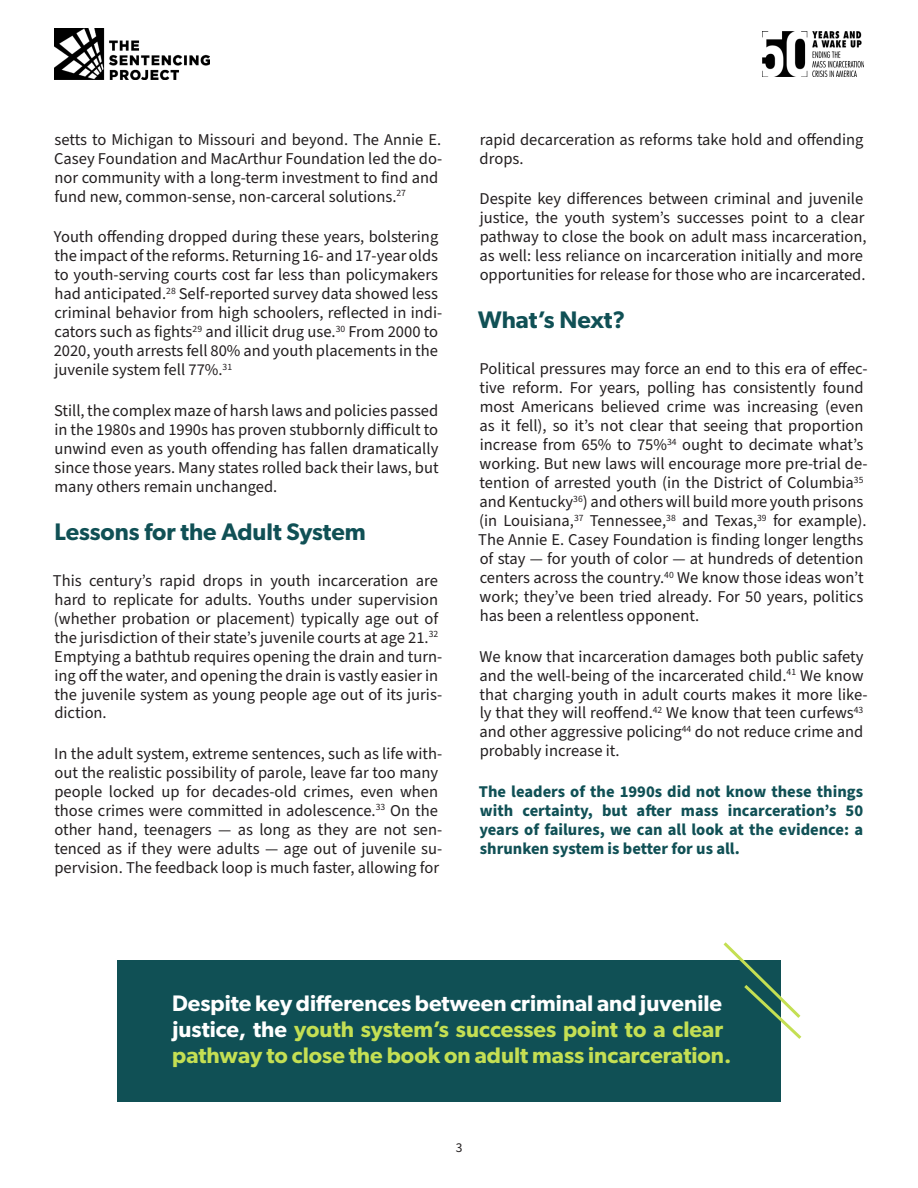
<style>
.page{position:relative;width:918px;height:1188px;background:#fff}
.page>*{position:absolute;margin:0;border:0;box-sizing:border-box;transform-origin:0 0}
.Heading_1{font:600 24px "Gibson";color:#105055}
.t1{font:600 22.5px/25.8px "Gibson";color:#c4df53}
.t2{font:16.5px/18.9px "Source Sans Pro";color:#231f20}
.t3{font:700 16.5px/18.9px "Source Sans Pro";color:#105055;text-align:justify}
.t4{font:13.5px "Source Sans Pro";color:#231f20}
.s1{color:#fff}
</style>
<div class="page">
<img style="left:54px;top:29px;width:156px;height:50px">
<img style="left:763px;top:32px;width:100px;height:44px">
<div style="left:118px;top:961px;width:663px;height:141px;background:#105055"></div>
<svg style="left:720px;top:942px;width:82px;height:97px"></svg>
<p class="t2" style="left:54px;top:130px;width:390px">setts to Michigan to Missouri and beyond. The Annie E.<br>Casey Foundation and MacArthur Foundation led the do&shy;nor community with a long-term investment to find and fund new, common-sense, non-carceral solutions.<sup>27</sup></p>
<p class="t2" style="left:54px;top:228px;width:390px">Youth offending dropped during these years, bolstering the impact of the reforms. Returning 16- and 17-year olds to youth-serving courts cost far less than policymakers had anticipated.<sup>28</sup> Self-reported survey data showed less criminal behavior from high schoolers, reflected in indi&shy;cators such as fights<sup>29</sup> and illicit drug use.<sup>30</sup> From 2000 to 2020, youth arrests fell 80% and youth placements in the juvenile system fell 77%.<sup>31</sup></p>
<p class="t2" style="left:54px;top:401px;width:386px;text-align:justify">Still, the complex maze of harsh laws and policies passed in the 1980s and 1990s has proven stubbornly difficult to unwind even as youth offending has fallen dramatically since those years. Many states rolled back their laws, but many others remain unchanged.</p>
<p class="Heading_1" style="left:54px;top:517px;width:313px">Lessons for the Adult System</p>
<p class="t2" style="left:53px;top:571px;width:391px">This century’s rapid drops in youth incarceration are hard to replicate for adults. Youths under supervision (whether probation or placement) typically age out of the jurisdiction of their state’s juvenile courts at age 21.<sup>32<br></sup>Emptying a bathtub requires opening the drain and turn&shy;ing off the water, and opening the drain is vastly easier in the juvenile system as young people age out of its juris&shy;diction.</p>
<p class="t2" style="left:54px;top:745px;width:389px">In the adult system, extreme sentences, such as life with&shy;out the realistic possibility of parole, leave far too many people locked up for decades-old crimes, even when those crimes were committed in adolescence.<sup>33</sup> On the other hand, teenagers — as long as they are not sen&shy;tenced as if they were adults — age out of juvenile su&shy;pervision. The feedback loop is much faster, allowing for</p>
<p class="t2" style="left:480px;top:130px;width:385px">rapid decarceration as reforms take hold and offending drops.</p>
<p class="t2" style="left:480px;top:190px;width:389px">Despite key differences between criminal and juvenile justice, the youth system’s successes point to a clear pathway to close the book on adult mass incarceration, as well: less reliance on incarceration initially and more opportunities for release for those who are incarcerated.</p>
<p class="Heading_1" style="left:478px;top:306px;width:149px">What’s Next?</p>
<p class="t2" style="left:478px;top:360px;width:391px">Political pressures may force an end to this era of effec&shy;tive reform. For years, polling has consistently found most Americans believed crime was increasing (even as it fell), so it’s not clear that seeing that proportion increase from 65% to 75%<sup>34</sup> ought to decimate what’s working. But new laws will encourage more pre-trial de&shy;tention of arrested youth (in the District of Columbia<sup>35 </sup>and Kentucky<sup>36</sup>) and others will build more youth prisons (in Louisiana,<sup>37</sup> Tennessee,<sup>38</sup> and Texas,<sup>39</sup> for example).<br>The Annie E. Casey Foundation is finding longer lengths of stay — for youth of color — at hundreds of detention centers across the country.<sup>40</sup> We know those ideas won’t work; they’ve been tried already. For 50 years, politics has been a relentless opponent.</p>
<p class="t2" style="left:480px;top:647px;width:389px">We know that incarceration damages both public safety and the well-being of the incarcerated child.<sup>41</sup> We know that charging youth in adult courts makes it more like&shy;ly that they will reoffend.<sup>42</sup> We know that teen curfews<sup>43 </sup>and other aggressive policing<sup>44</sup> do not reduce crime and probably increase it.</p>
<p class="t3" style="left:479px;top:783px;width:386px">The leaders of the 1990s did not know these things with certainty, but after mass incarceration’s 50 years of failures, we can all look at the evidence: a shrunken system is better for us all.</p>
<p class="t1" style="left:172px;top:990px;width:561px"><span class="s1">Despite key differences between criminal and juvenile justice, the</span> youth system’s successes point to a clear pathway to close the book on adult mass incarceration.</p>
<p class="t4" style="left:456px;top:1139px;width:8px">3</p>
</div>
